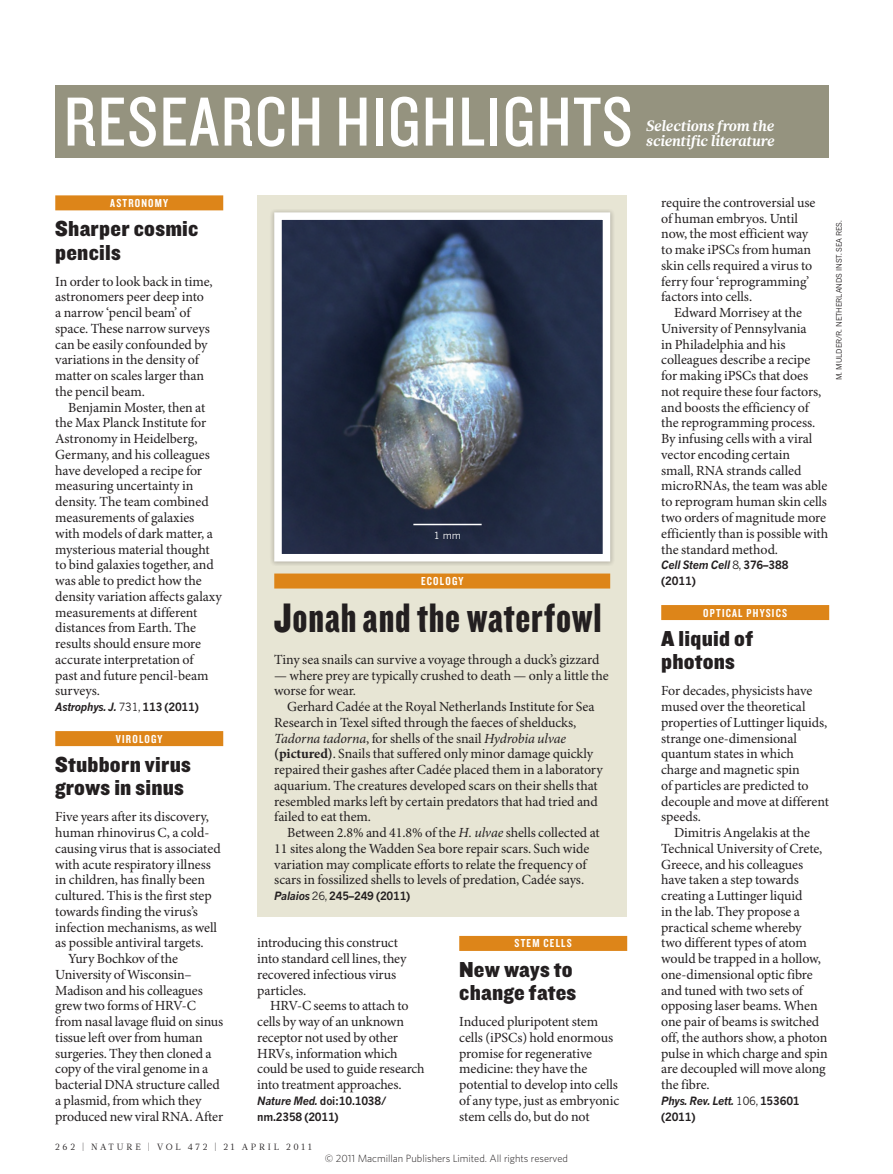
<style>
.page{position:relative;width:893px;height:1174px;background:#fff}
.page>*{position:absolute;margin:0;border:0;box-sizing:border-box;transform-origin:0 0}
.SECTION_HEADING_BOXE{font:72px "Knockout 29 Junior Ltweight";letter-spacing:.02em;color:#fff}
.BRIEFS_BOX_HEAD{font:42.75px "Knockout 69 Full Liteweight";letter-spacing:.02em;color:#231f20}
.RES_HIGH_HEAD_15{font:22.5px/23.7px "Knockout 71 Full Middlewt";letter-spacing:.01em;color:#231f20}
.t1{font:italic 700 15px/15px "Glosa Math";letter-spacing:-.005em;color:#fff}
.BODY_TEXT_R_L_INDENT{font:13.95px/15.8px "Minion Pro";letter-spacing:-.01em;color:#231f20}
.BODY_TEXT_R_L_1ST_PA{font:13.95px/15.8px "Minion Pro";letter-spacing:-.005em;color:#231f20}
.BRIEFS_SUBJECT_STRAP{font:12px "Knockout 49 Liteweight";letter-spacing:.1em;color:#fff}
.BRIEFS_PAPER{font:700 11.25px/15.8px "News Gothic MTOT";letter-spacing:-.02em;color:#231f20;scale:.95 1}
.BRIEFS_PAPER-2{font:italic 700 11.25px/15.8px "News Gothic MTOT";letter-spacing:-.02em;color:#231f20;scale:.95 1}
.t2{font:300 10.5px "Whitney";color:#231f20}
.t3{font:9.75px "News Gothic MTOT";color:#fff}
.t4{font:9px "Glosa Math";letter-spacing:.3em;color:#231f20}
.PIC_CREDIT{font:7.5px "News Gothic MTOT";color:#231f20}
.s1{font-weight:400;font-style:normal}
.s2{font-style:normal}
.s3{font-style:italic}
.s4{font-weight:700}
.s5{font-weight:400}
</style>
<div class="page">
<div style="left:257px;top:195px;width:370px;height:721px;background:#e7e5d4"></div>
<div style="left:269px;top:208px;width:345px;height:358px;background:#231f20;opacity:.25"></div>
<img style="left:283px;top:221px;width:318px;height:331px">
<hr style="left:413px;top:524px;width:69px;height:1px;background:#fff">
<div style="left:274px;top:212px;width:336px;height:349px;border:8px solid #fff"></div>
<div style="left:274px;top:573px;width:336px;height:15px;background:#dd8519"></div>
<div style="left:55px;top:195px;width:168px;height:15px;background:#dd8519"></div>
<div style="left:661px;top:605px;width:168px;height:15px;background:#dd8519"></div>
<div style="left:55px;top:731px;width:168px;height:15px;background:#dd8519"></div>
<div style="left:459px;top:936px;width:168px;height:15px;background:#dd8519"></div>
<div style="left:55px;top:85px;width:774px;height:72px;background:#95937f"></div>
<p class="SECTION_HEADING_BOXE" style="left:64px;top:75px;width:570px">RESEARCH HIGHLIGHTS</p>
<p class="t1" style="left:646px;top:118px;width:130px">Selections from the scientific literature</p>
<p class="BRIEFS_SUBJECT_STRAP" style="left:110px;top:195px;width:60px">ASTRONOMY</p>
<p class="RES_HIGH_HEAD_15" style="left:55px;top:216px;width:145px">Sharper cosmic pencils</p>
<p class="BODY_TEXT_R_L_1ST_PA" style="left:55px;top:274px;width:159px">In order to look back in time, astronomers peer deep into a narrow ‘pencil beam’ of space. These narrow surveys can be easily confounded by variations in the density of matter on scales larger than the pencil beam.</p>
<p class="BODY_TEXT_R_L_INDENT" style="left:55px;top:400px;width:168px;text-indent:13px">Benjamin Moster, then at the Max Planck Institute for<br>Astronomy in Heidelberg,<br>Germany, and his colleagues have developed a recipe for measuring uncertainty in density. The team combined measurements of galaxies with models of dark matter, a mysterious material thought to bind galaxies together, and was able to predict how the density variation affects galaxy measurements at different distances from Earth. The results should ensure more accurate interpretation of<br>past and future pencil-beam surveys.</p>
<p class="BRIEFS_PAPER-2" style="left:55px;top:699px;width:153px">Astrophys. J. <span class="s1">731,</span> <span class="s2">113 (2011)</span></p>
<p class="BRIEFS_SUBJECT_STRAP" style="left:116px;top:731px;width:48px">VIROLOGY</p>
<p class="RES_HIGH_HEAD_15" style="left:55px;top:751px;width:137px">Stubborn virus grows in sinus</p>
<p class="BODY_TEXT_R_L_1ST_PA" style="left:55px;top:809px;width:167px">Five years after its discovery, human rhinovirus C, a cold&shy;causing virus that is associated with acute respiratory illness in children, has finally been cultured. This is the first step towards finding the virus’s infection mechanisms, as well as possible antiviral targets.</p>
<p class="BODY_TEXT_R_L_INDENT" style="left:55px;top:951px;width:169px;text-indent:13px">Yury Bochkov of the<br>University of Wisconsin–<br>Madison and his colleagues grew two forms of HRV-C from nasal lavage fluid on sinus tissue left over from human surgeries. They then cloned a copy of the viral genome in a bacterial DNA structure called a plasmid, from which they produced new viral RNA. After</p>
<p class="t3" style="left:434px;top:530px;width:29px">1 mm</p>
<p class="BRIEFS_SUBJECT_STRAP" style="left:421px;top:573px;width:44px">ECOLOGY</p>
<p class="BRIEFS_BOX_HEAD" style="left:274px;top:591px;width:329px">Jonah and the waterfowl</p>
<p class="BODY_TEXT_R_L_1ST_PA" style="left:274px;top:652px;width:327px">Tiny sea snails can survive a voyage through a duck’s gizzard</p>
<p class="BODY_TEXT_R_L_1ST_PA" style="left:274px;top:668px;width:336px">— where prey are typically crushed to death — only a little the worse for wear.</p>
<p class="BODY_TEXT_R_L_INDENT" style="left:274px;top:699px;width:330px;text-indent:13px">Gerhard Cadée at the Royal Netherlands Institute for Sea Research in Texel sifted through the faeces of shelducks, <span class="s3">Tadorna tadorna</span>, for shells of the snail <span class="s3">Hydrobia ulvae </span><span class="s4">(pictured)</span>. Snails that suffered only minor damage quickly repaired their gashes after Cadée placed them in a laboratory aquarium. The creatures developed scars on their shells that resembled marks left by certain predators that had tried and failed to eat them.</p>
<p class="BODY_TEXT_R_L_INDENT" style="left:274px;top:825px;width:327px;text-indent:13px">Between 2.8% and 41.8% of the <span class="s3">H. ulvae</span> shells collected at 11 sites along the Wadden Sea bore repair scars. Such wide variation may complicate efforts to relate the frequency of scars in fossilized shells to levels of predation, Cadée says.</p>
<p class="BRIEFS_PAPER" style="left:274px;top:888px;width:145px"><span class="s3">Palaios</span> <span class="s5">26,</span> 245–249 (2011)</p>
<p class="BODY_TEXT_R_L_INDENT" style="left:257px;top:935px;width:151px">introducing this construct into standard cell lines, they recovered infectious virus particles.</p>
<p class="BODY_TEXT_R_L_INDENT" style="left:257px;top:998px;width:169px;text-indent:13px">HRV-C seems to attach to cells by way of an unknown receptor not used by other<br>HRVs, information which could be used to guide research into treatment approaches.</p>
<p class="BRIEFS_PAPER" style="left:257px;top:1092px;width:138px"><span class="s3">Nature Med.</span> doi:10.1038/ nm.2358 (2011)</p>
<p class="BRIEFS_SUBJECT_STRAP" style="left:515px;top:935px;width:59px">STEM CELLS</p>
<p class="RES_HIGH_HEAD_15" style="left:459px;top:956px;width:119px">New ways to change fates</p>
<p class="BODY_TEXT_R_L_1ST_PA" style="left:459px;top:1014px;width:162px">Induced pluripotent stem cells (iPSCs) hold enormous promise for regenerative medicine: they have the potential to develop into cells of any type, just as embryonic stem cells do, but do not</p>
<p class="t4" style="left:55px;top:1141px;width:258px">262 | NATURE | VOL 472 | 21 APRIL 2011</p>
<p class="t2" style="left:325px;top:1151px;width:245px">© 2011 Macmillan Publishers Limited. All rights reserved</p>
<p class="BODY_TEXT_R_L_1ST_PA" style="left:661px;top:195px;width:156px">require the controversial use of human embryos. Until now, the most efficient way to make iPSCs from human skin cells required a virus to ferry four ‘reprogramming’ factors into cells.</p>
<p class="BODY_TEXT_R_L_INDENT" style="left:661px;top:305px;width:169px;text-indent:13px">Edward Morrisey at the<br>University of Pennsylvania<br>in Philadelphia and his colleagues describe a recipe for making iPSCs that does not require these four factors, and boosts the efficiency of the reprogramming process.<br>By infusing cells with a viral vector encoding certain<br>small, RNA strands called microRNAs, the team was able to reprogram human skin cells two orders of magnitude more efficiently than is possible with the standard method.</p>
<p class="BRIEFS_PAPER" style="left:661px;top:557px;width:135px"><span class="s3">Cell Stem Cell</span> <span class="s5">8,</span> 376–388 (2011)</p>
<p class="PIC_CREDIT" style="left:834px;top:380px;width:162px;rotate:-90deg">M. MULDER/R. NETHERLANDS INST. SEA RES.</p>
<p class="BRIEFS_SUBJECT_STRAP" style="left:703px;top:605px;width:85px">OPTICAL PHYSICS</p>
<p class="RES_HIGH_HEAD_15" style="left:661px;top:625px;width:94px">A liquid of photons</p>
<p class="BODY_TEXT_R_L_1ST_PA" style="left:661px;top:683px;width:169px">For decades, physicists have mused over the theoretical properties of Luttinger liquids, strange one-dimensional quantum states in which charge and magnetic spin<br>of particles are predicted to decouple and move at different speeds.</p>
<p class="BODY_TEXT_R_L_INDENT" style="left:661px;top:825px;width:168px;text-indent:13px">Dimitris Angelakis at the<br>Technical University of Crete,<br>Greece, and his colleagues have taken a step towards creating a Luttinger liquid<br>in the lab. They propose a practical scheme whereby<br>two different types of atom would be trapped in a hollow, one-dimensional optic fibre and tuned with two sets of opposing laser beams. When one pair of beams is switched off, the authors show, a photon pulse in which charge and spin are decoupled will move along the fibre.</p>
<p class="BRIEFS_PAPER-2" style="left:661px;top:1092px;width:147px">Phys. Rev. Lett. <span class="s1">106,</span> <span class="s2">153601 (2011)</span></p>
</div>
